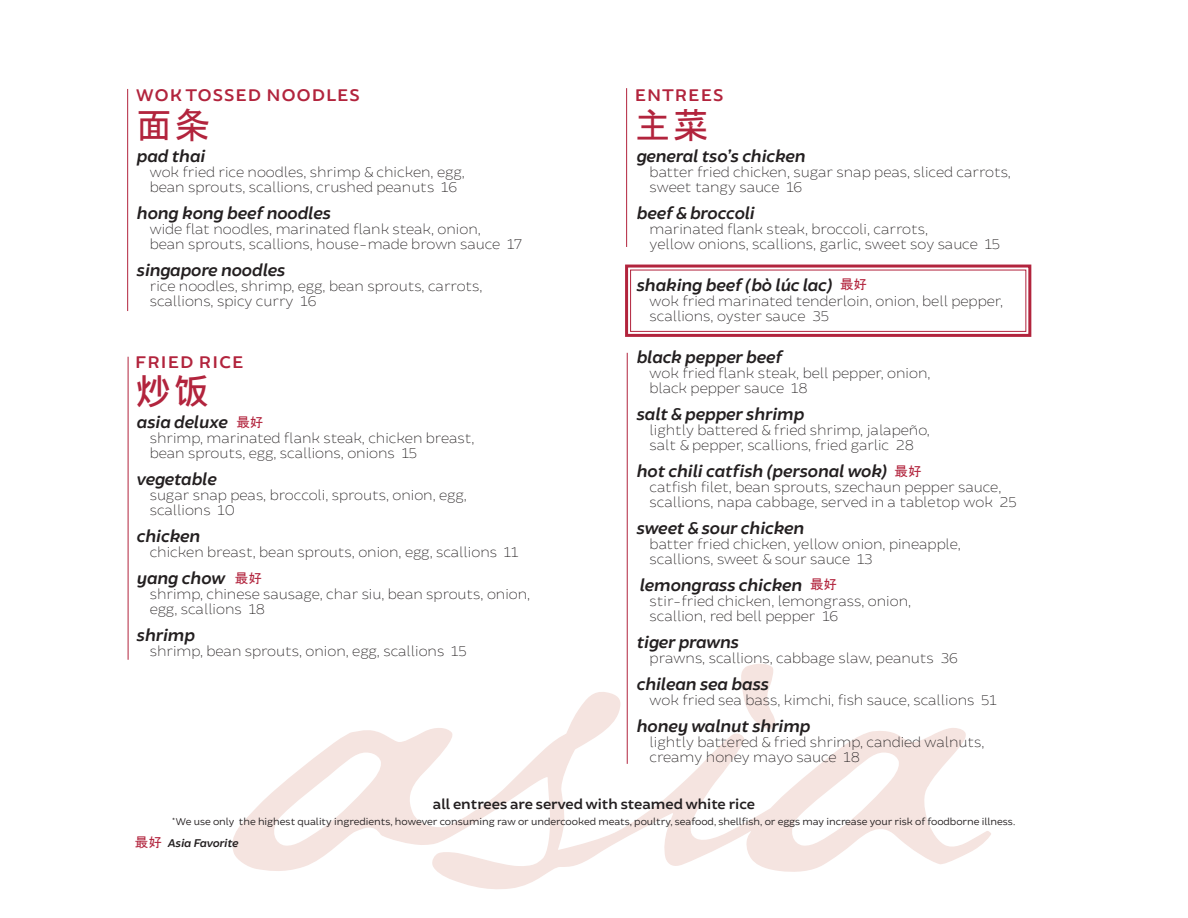
<style>
.page{position:relative;width:1188px;height:918px;background:#fff}
.page>*{position:absolute;margin:0;border:0;box-sizing:border-box;transform-origin:0 0}
.t1{font:36px "MS Gothic";color:#b2243d}
.t2{font:700 36px "Microsoft Jheng Hei";color:#b2243d}
.t3{font:italic 600 18px "Brocha";color:#231f20}
.t4{font:600 18px "Brocha";letter-spacing:.06em;color:#b2243d}
.t5{font:100 15px/15px "Brocha";color:#231f20}
.t6{font:600 15px "Brocha";color:#231f20}
.t7{font:13.5px "MS Gothic";color:#b2243d}
.t8{font:italic 600 12px "Brocha";color:#231f20}
.t9{font:10.5px "Brocha";color:#231f20}
</style>
<div class="page">
<svg style="left:232px;top:690px;width:759px;height:199px"></svg>
<svg style="left:739px;top:664px;width:39px;height:70px"></svg>
<hr style="left:626px;top:88px;width:1px;height:159px;background:#b2243d">
<hr style="left:128px;top:357px;width:1px;height:303px;background:#b2243d">
<hr style="left:627px;top:353px;width:1px;height:411px;background:#b2243d">
<svg style="left:625px;top:264px;width:407px;height:73px"></svg>
<div style="left:630px;top:270px;width:396px;height:62px;border:1px solid #b2243d"></div>
<hr style="left:127px;top:89px;width:1px;height:222px;background:#b2243d">
<p class="t4" style="left:136px;top:85px;width:225px">WOK TOSSED NOODLES</p>
<p class="t1" style="left:136px;top:107px;width:76px">面条</p>
<p class="t3" style="left:136px;top:146px;width:70px">pad thai</p>
<p class="t5" style="left:150px;top:165px;width:317px">wok fried rice noodles, shrimp &amp; chicken, egg,</p>
<p class="t5" style="left:150px;top:180px;width:309px">bean sprouts, scallions, crushed peanuts 16</p>
<p class="t3" style="left:136px;top:203px;width:195px">hong kong beef noodles</p>
<p class="t5" style="left:150px;top:222px;width:333px">wide flat noodles, marinated flank steak, onion,</p>
<p class="t5" style="left:150px;top:237px;width:373px">bean sprouts, scallions, house-made brown sauce 17</p>
<p class="t3" style="left:136px;top:260px;width:150px">singapore noodles</p>
<p class="t5" style="left:150px;top:279px;width:334px">rice noodles, shrimp, egg, bean sprouts, carrots,</p>
<p class="t5" style="left:150px;top:294px;width:168px">scallions, spicy curry 16</p>
<p class="t4" style="left:135px;top:351px;width:110px">FRIED RICE</p>
<p class="t2" style="left:135px;top:369px;width:76px">炒饭</p>
<p class="t3" style="left:136px;top:412px;width:92px">asia deluxe</p>
<p class="t5" style="left:150px;top:430px;width:326px">shrimp, marinated flank steak, chicken breast,</p>
<p class="t5" style="left:150px;top:445px;width:269px">bean sprouts, egg, scallions, onions 15</p>
<p class="t3" style="left:136px;top:469px;width:81px">vegetable</p>
<p class="t5" style="left:150px;top:487px;width:319px">sugar snap peas, broccoli, sprouts, onion, egg,</p>
<p class="t5" style="left:150px;top:502px;width:87px">scallions 10</p>
<p class="t3" style="left:136px;top:526px;width:65px">chicken</p>
<p class="t5" style="left:150px;top:544px;width:370px">chicken breast, bean sprouts, onion, egg, scallions 11</p>
<p class="t3" style="left:136px;top:568px;width:90px">yang chow</p>
<p class="t5" style="left:150px;top:586px;width:382px">shrimp, chinese sausage, char siu, bean sprouts, onion, egg, scallions 18</p>
<p class="t3" style="left:136px;top:625px;width:60px">shrimp</p>
<p class="t5" style="left:150px;top:643px;width:318px">shrimp, bean sprouts, onion, egg, scallions 15</p>
<p class="t7" style="left:236px;top:416px;width:28px">最好</p>
<p class="t7" style="left:235px;top:571px;width:28px">最好</p>
<p class="t4" style="left:635px;top:84px;width:90px">ENTREES</p>
<p class="t1" style="left:635px;top:107px;width:76px">主菜</p>
<p class="t3" style="left:636px;top:146px;width:170px">general tso’s chicken</p>
<p class="t5" style="left:650px;top:165px;width:363px">batter fried chicken, sugar snap peas, sliced carrots, sweet tangy sauce 16</p>
<p class="t3" style="left:636px;top:203px;width:119px">beef &amp; broccoli</p>
<p class="t5" style="left:650px;top:222px;width:280px">marinated flank steak, broccoli, carrots,</p>
<p class="t5" style="left:650px;top:237px;width:352px">yellow onions, scallions, garlic, sweet soy sauce 15</p>
<p class="t3" style="left:636px;top:275px;width:198px">shaking beef (bò lúc lac)</p>
<p class="t5" style="left:650px;top:294px;width:355px">wok fried marinated tenderloin, onion, bell pepper, scallions, oyster sauce 35</p>
<p class="t3" style="left:636px;top:347px;width:147px">black pepper beef</p>
<p class="t5" style="left:650px;top:366px;width:282px">wok fried flank steak, bell pepper, onion,</p>
<p class="t5" style="left:650px;top:381px;width:160px">black pepper sauce 18</p>
<p class="t3" style="left:636px;top:404px;width:169px">salt &amp; pepper shrimp</p>
<p class="t5" style="left:650px;top:423px;width:282px">lightly battered &amp; fried shrimp, jalapeño,</p>
<p class="t5" style="left:650px;top:438px;width:266px">salt &amp; pepper, scallions, fried garlic 28</p>
<p class="t3" style="left:636px;top:461px;width:253px">hot chili catfish (personal wok)</p>
<p class="t5" style="left:650px;top:480px;width:369px">catfish filet, bean sprouts, szechaun pepper sauce, scallions, napa cabbage, served in a tabletop wok 25</p>
<p class="t3" style="left:636px;top:518px;width:169px">sweet &amp; sour chicken</p>
<p class="t5" style="left:650px;top:537px;width:313px">batter fried chicken, yellow onion, pineapple,</p>
<p class="t5" style="left:650px;top:552px;width:225px">scallions, sweet &amp; sour sauce 13</p>
<p class="t3" style="left:639px;top:575px;width:164px">lemongrass chicken</p>
<p class="t5" style="left:650px;top:594px;width:263px">stir-fried chicken, lemongrass, onion,</p>
<p class="t5" style="left:650px;top:609px;width:190px">scallion, red bell pepper 16</p>
<p class="t3" style="left:636px;top:632px;width:104px">tiger prawns</p>
<p class="t5" style="left:650px;top:651px;width:310px">prawns, scallions, cabbage slaw, peanuts 36</p>
<p class="t3" style="left:636px;top:674px;width:134px">chilean sea bass</p>
<p class="t5" style="left:650px;top:693px;width:349px">wok fried sea bass, kimchi, fish sauce, scallions 51</p>
<p class="t3" style="left:636px;top:716px;width:175px">honey walnut shrimp</p>
<p class="t5" style="left:650px;top:735px;width:336px">lightly battered &amp; fried shrimp, candied walnuts, creamy honey mayo sauce 18</p>
<p class="t7" style="left:840px;top:277px;width:28px">最好</p>
<p class="t7" style="left:895px;top:464px;width:28px">最好</p>
<p class="t7" style="left:810px;top:578px;width:28px">最好</p>
<p class="t6" style="left:433px;top:795px;width:324px">all entrees are served with steamed white rice</p>
<p class="t9" style="left:173px;top:816px;width:844px">* We use only the highest quality ingredients, however consuming raw or undercooked meats, poultry, seafood, shellfish, or eggs may increase your risk of foodborne illness.</p>
<p class="t8" style="left:168px;top:836px;width:72px">Asia Favorite</p>
<p class="t7" style="left:135px;top:835px;width:28px">最好</p>
</div>
